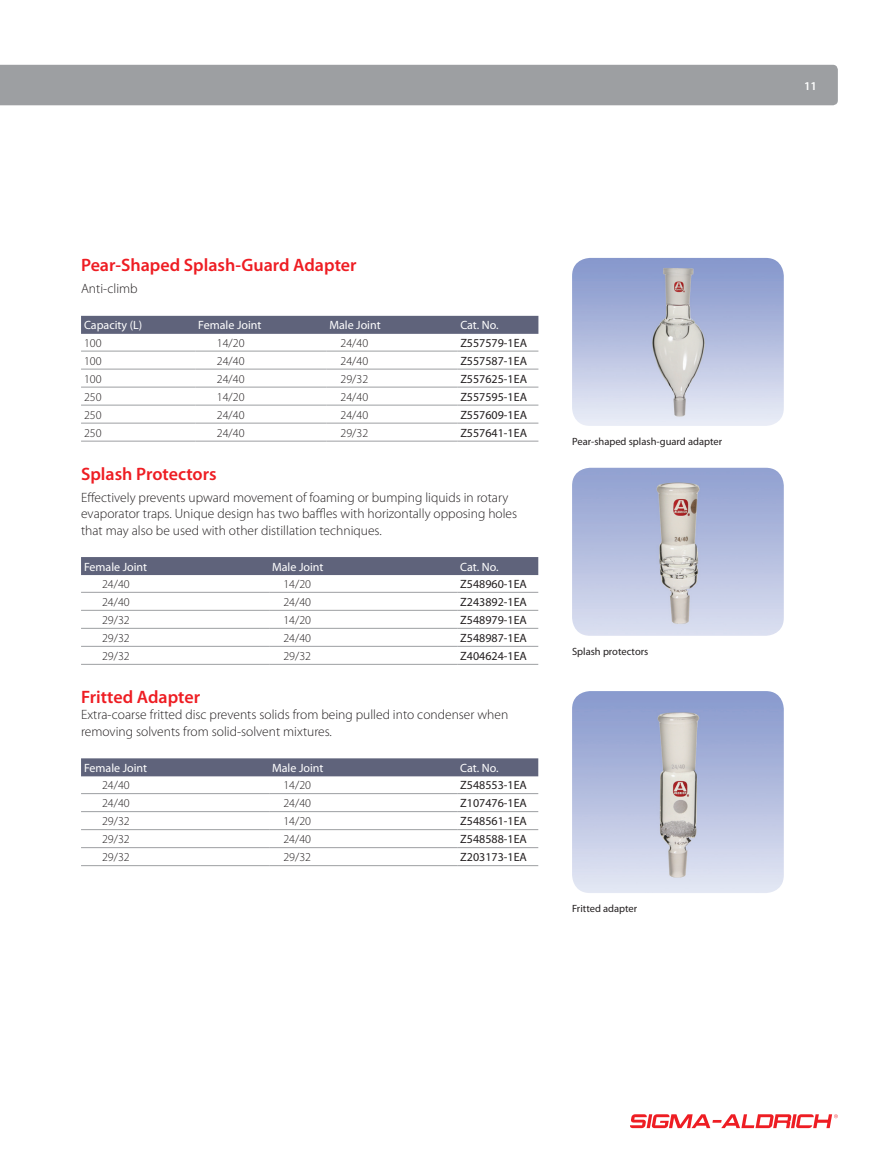
<style>
.page{position:relative;width:892px;height:1175px;background:#fff}
.page>*{position:absolute;margin:0;border:0;box-sizing:border-box;transform-origin:0 0}
.Inside_Tertiary_Head{font:600 18px "Myriad Pro";color:#ee1d23}
.Body_Text_-_Brochure{font:300 13.5px/16.5px "Myriad Pro";color:#231f20}
.Table_Styles_Text{font:300 12px "Myriad Pro";color:#231f20}
.Table_Cat_No{font:12px "Myriad Pro";color:#231f20}
.Table_Header{font:12px "Myriad Pro";color:#fff}
.t1{font:600 12px "Myriad Pro";color:#fff}
.Caption_Header_-_Bro{font:10.5px "Myriad Pro";color:#231f20}
</style>
<div class="page">
<svg style="left:630px;top:1114px;width:207px;height:14px"></svg>
<div style="left:0;top:65px;width:837px;height:40px;background:#9d9fa2"></div>
<div style="left:81px;top:316px;width:457px;height:18px;background:#5f637b"></div>
<hr style="left:326px;top:351px;width:131px;height:1px;background:#9d9fa2">
<hr style="left:457px;top:351px;width:81px;height:1px;background:#9d9fa2">
<hr style="left:326px;top:369px;width:131px;height:1px;background:#9d9fa2">
<hr style="left:457px;top:369px;width:81px;height:1px;background:#9d9fa2">
<hr style="left:326px;top:387px;width:131px;height:1px;background:#9d9fa2">
<hr style="left:457px;top:387px;width:81px;height:1px;background:#9d9fa2">
<hr style="left:326px;top:405px;width:131px;height:1px;background:#9d9fa2">
<hr style="left:457px;top:405px;width:81px;height:1px;background:#9d9fa2">
<hr style="left:326px;top:423px;width:131px;height:1px;background:#9d9fa2">
<hr style="left:457px;top:423px;width:81px;height:1px;background:#9d9fa2">
<hr style="left:326px;top:441px;width:131px;height:1px;background:#9d9fa2">
<hr style="left:457px;top:441px;width:81px;height:1px;background:#9d9fa2">
<hr style="left:81px;top:351px;width:114px;height:1px;background:#9d9fa2">
<hr style="left:195px;top:351px;width:131px;height:1px;background:#9d9fa2">
<hr style="left:81px;top:369px;width:114px;height:1px;background:#9d9fa2">
<hr style="left:195px;top:369px;width:131px;height:1px;background:#9d9fa2">
<hr style="left:81px;top:387px;width:114px;height:1px;background:#9d9fa2">
<hr style="left:195px;top:387px;width:131px;height:1px;background:#9d9fa2">
<hr style="left:81px;top:405px;width:114px;height:1px;background:#9d9fa2">
<hr style="left:195px;top:405px;width:131px;height:1px;background:#9d9fa2">
<hr style="left:81px;top:423px;width:114px;height:1px;background:#9d9fa2">
<hr style="left:195px;top:423px;width:131px;height:1px;background:#9d9fa2">
<hr style="left:81px;top:441px;width:114px;height:1px;background:#9d9fa2">
<hr style="left:195px;top:441px;width:131px;height:1px;background:#9d9fa2">
<div style="left:81px;top:557px;width:457px;height:18px;background:#5f637b"></div>
<hr style="left:269px;top:592px;width:188px;height:1px;background:#9d9fa2">
<hr style="left:457px;top:592px;width:81px;height:1px;background:#9d9fa2">
<hr style="left:269px;top:610px;width:188px;height:1px;background:#9d9fa2">
<hr style="left:457px;top:610px;width:81px;height:1px;background:#9d9fa2">
<hr style="left:269px;top:628px;width:188px;height:1px;background:#9d9fa2">
<hr style="left:457px;top:628px;width:81px;height:1px;background:#9d9fa2">
<hr style="left:269px;top:646px;width:188px;height:1px;background:#9d9fa2">
<hr style="left:457px;top:646px;width:81px;height:1px;background:#9d9fa2">
<hr style="left:269px;top:664px;width:188px;height:1px;background:#9d9fa2">
<hr style="left:457px;top:664px;width:81px;height:1px;background:#9d9fa2">
<hr style="left:81px;top:592px;width:188px;height:1px;background:#9d9fa2">
<hr style="left:81px;top:610px;width:188px;height:1px;background:#9d9fa2">
<hr style="left:81px;top:628px;width:188px;height:1px;background:#9d9fa2">
<hr style="left:81px;top:646px;width:188px;height:1px;background:#9d9fa2">
<hr style="left:81px;top:664px;width:188px;height:1px;background:#9d9fa2">
<div style="left:81px;top:758px;width:457px;height:18px;background:#5f637b"></div>
<hr style="left:457px;top:793px;width:81px;height:1px;background:#9d9fa2">
<hr style="left:457px;top:811px;width:81px;height:1px;background:#9d9fa2">
<hr style="left:457px;top:829px;width:81px;height:1px;background:#9d9fa2">
<hr style="left:457px;top:847px;width:81px;height:1px;background:#9d9fa2">
<hr style="left:457px;top:865px;width:81px;height:1px;background:#9d9fa2">
<hr style="left:81px;top:793px;width:188px;height:1px;background:#9d9fa2">
<hr style="left:269px;top:793px;width:188px;height:1px;background:#9d9fa2">
<hr style="left:81px;top:811px;width:188px;height:1px;background:#9d9fa2">
<hr style="left:269px;top:811px;width:188px;height:1px;background:#9d9fa2">
<hr style="left:81px;top:829px;width:188px;height:1px;background:#9d9fa2">
<hr style="left:269px;top:829px;width:188px;height:1px;background:#9d9fa2">
<hr style="left:81px;top:847px;width:188px;height:1px;background:#9d9fa2">
<hr style="left:269px;top:847px;width:188px;height:1px;background:#9d9fa2">
<hr style="left:81px;top:865px;width:188px;height:1px;background:#9d9fa2">
<hr style="left:269px;top:865px;width:188px;height:1px;background:#9d9fa2">
<img style="left:572px;top:258px;width:211px;height:168px">
<img style="left:572px;top:468px;width:211px;height:168px">
<img style="left:572px;top:691px;width:211px;height:202px">
<p class="Inside_Tertiary_Head" style="left:81px;top:254px;width:277px">Pear-Shaped Splash-Guard Adapter</p>
<p class="Body_Text_-_Brochure" style="left:81px;top:280px;width:58px">Anti-climb</p>
<p class="Table_Header" style="left:84px;top:318px;width:60px">Capacity (L)</p>
<p class="Table_Header" style="left:198px;top:318px;width:65px">Female Joint</p>
<p class="Table_Header" style="left:329px;top:318px;width:53px">Male Joint</p>
<p class="Table_Header" style="left:460px;top:318px;width:40px">Cat. No.</p>
<p class="Table_Styles_Text" style="left:84px;top:335px;width:19px">100</p>
<p class="Table_Styles_Text" style="left:217px;top:335px;width:29px">14/20</p>
<p class="Table_Styles_Text" style="left:340px;top:335px;width:29px">24/40</p>
<p class="Table_Cat_No" style="left:460px;top:335px;width:68px">Z557579-1EA</p>
<p class="Table_Styles_Text" style="left:84px;top:353px;width:19px">100</p>
<p class="Table_Styles_Text" style="left:217px;top:353px;width:29px">24/40</p>
<p class="Table_Styles_Text" style="left:340px;top:353px;width:29px">24/40</p>
<p class="Table_Cat_No" style="left:460px;top:353px;width:68px">Z557587-1EA</p>
<p class="Table_Styles_Text" style="left:84px;top:371px;width:19px">100</p>
<p class="Table_Styles_Text" style="left:217px;top:371px;width:29px">24/40</p>
<p class="Table_Styles_Text" style="left:340px;top:371px;width:29px">29/32</p>
<p class="Table_Cat_No" style="left:460px;top:371px;width:68px">Z557625-1EA</p>
<p class="Table_Styles_Text" style="left:84px;top:389px;width:19px">250</p>
<p class="Table_Styles_Text" style="left:217px;top:389px;width:29px">14/20</p>
<p class="Table_Styles_Text" style="left:340px;top:389px;width:29px">24/40</p>
<p class="Table_Cat_No" style="left:460px;top:389px;width:68px">Z557595-1EA</p>
<p class="Table_Styles_Text" style="left:84px;top:407px;width:19px">250</p>
<p class="Table_Styles_Text" style="left:217px;top:407px;width:29px">24/40</p>
<p class="Table_Styles_Text" style="left:340px;top:407px;width:29px">24/40</p>
<p class="Table_Cat_No" style="left:460px;top:407px;width:68px">Z557609-1EA</p>
<p class="Table_Styles_Text" style="left:84px;top:425px;width:19px">250</p>
<p class="Table_Styles_Text" style="left:217px;top:425px;width:29px">24/40</p>
<p class="Table_Styles_Text" style="left:340px;top:425px;width:29px">29/32</p>
<p class="Table_Cat_No" style="left:460px;top:425px;width:68px">Z557641-1EA</p>
<p class="Inside_Tertiary_Head" style="left:81px;top:462px;width:137px">Splash Protectors</p>
<p class="Body_Text_-_Brochure" style="left:81px;top:488px;width:437px">Effectively prevents upward movement of foaming or bumping liquids in rotary evaporator traps. Unique design has two baffles with horizontally opposing holes that may also be used with other distillation techniques.</p>
<p class="Table_Header" style="left:84px;top:559px;width:65px">Female Joint</p>
<p class="Table_Header" style="left:272px;top:559px;width:53px">Male Joint</p>
<p class="Table_Header" style="left:460px;top:559px;width:40px">Cat. No.</p>
<p class="Table_Styles_Text" style="left:102px;top:576px;width:29px">24/40</p>
<p class="Table_Styles_Text" style="left:283px;top:576px;width:29px">14/20</p>
<p class="Table_Cat_No" style="left:460px;top:576px;width:68px">Z548960-1EA</p>
<p class="Table_Styles_Text" style="left:102px;top:594px;width:29px">24/40</p>
<p class="Table_Styles_Text" style="left:283px;top:594px;width:29px">24/40</p>
<p class="Table_Cat_No" style="left:460px;top:594px;width:68px">Z243892-1EA</p>
<p class="Table_Styles_Text" style="left:102px;top:612px;width:29px">29/32</p>
<p class="Table_Styles_Text" style="left:283px;top:612px;width:29px">14/20</p>
<p class="Table_Cat_No" style="left:460px;top:612px;width:68px">Z548979-1EA</p>
<p class="Table_Styles_Text" style="left:102px;top:630px;width:29px">29/32</p>
<p class="Table_Styles_Text" style="left:283px;top:630px;width:29px">24/40</p>
<p class="Table_Cat_No" style="left:460px;top:630px;width:68px">Z548987-1EA</p>
<p class="Table_Styles_Text" style="left:102px;top:648px;width:29px">29/32</p>
<p class="Table_Styles_Text" style="left:283px;top:648px;width:29px">29/32</p>
<p class="Table_Cat_No" style="left:460px;top:648px;width:68px">Z404624-1EA</p>
<p class="Inside_Tertiary_Head" style="left:81px;top:685px;width:121px">Fritted Adapter</p>
<p class="Body_Text_-_Brochure" style="left:81px;top:706px;width:428px">Extra-coarse fritted disc prevents solids from being pulled into condenser when removing solvents from solid-solvent mixtures.</p>
<p class="Table_Header" style="left:84px;top:760px;width:65px">Female Joint</p>
<p class="Table_Header" style="left:272px;top:760px;width:53px">Male Joint</p>
<p class="Table_Header" style="left:460px;top:760px;width:40px">Cat. No.</p>
<p class="Table_Styles_Text" style="left:102px;top:778px;width:29px">24/40</p>
<p class="Table_Styles_Text" style="left:283px;top:778px;width:29px">14/20</p>
<p class="Table_Cat_No" style="left:460px;top:777px;width:68px">Z548553-1EA</p>
<p class="Table_Styles_Text" style="left:102px;top:796px;width:29px">24/40</p>
<p class="Table_Styles_Text" style="left:283px;top:796px;width:29px">24/40</p>
<p class="Table_Cat_No" style="left:460px;top:795px;width:68px">Z107476-1EA</p>
<p class="Table_Styles_Text" style="left:102px;top:814px;width:29px">29/32</p>
<p class="Table_Styles_Text" style="left:283px;top:814px;width:29px">14/20</p>
<p class="Table_Cat_No" style="left:460px;top:813px;width:68px">Z548561-1EA</p>
<p class="Table_Styles_Text" style="left:102px;top:832px;width:29px">29/32</p>
<p class="Table_Styles_Text" style="left:283px;top:832px;width:29px">24/40</p>
<p class="Table_Cat_No" style="left:460px;top:831px;width:68px">Z548588-1EA</p>
<p class="Table_Styles_Text" style="left:102px;top:850px;width:29px">29/32</p>
<p class="Table_Styles_Text" style="left:283px;top:850px;width:29px">29/32</p>
<p class="Table_Cat_No" style="left:460px;top:849px;width:68px">Z203173-1EA</p>
<p class="Caption_Header_-_Bro" style="left:571px;top:435px;width:152px">Pear-shaped splash-guard adapter</p>
<p class="Caption_Header_-_Bro" style="left:571px;top:644px;width:78px">Splash protectors</p>
<p class="Caption_Header_-_Bro" style="left:571px;top:902px;width:67px">Fritted adapter</p>
<p class="t1" style="left:803px;top:78px;width:14px">11</p>
</div>
